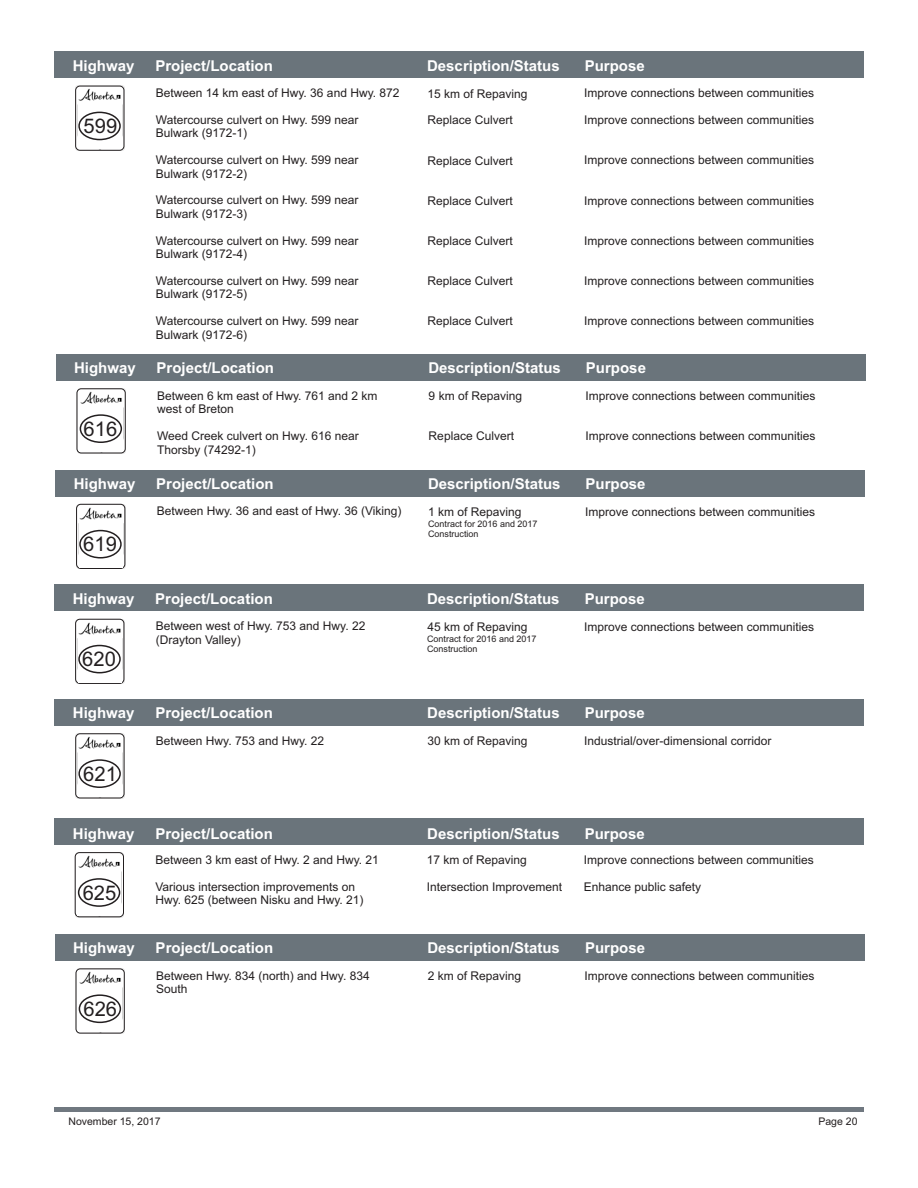
<style>
.page{position:relative;width:918px;height:1188px;background:#fff}
.page>*{position:absolute;margin:0;border:0;box-sizing:border-box;transform-origin:0 0}
.t1{font:20.25px "Arial";color:#231f20}
.t2{font:700 15px "Arial";color:#fff}
.t3{font:12px/13.4px "Arial";color:#231f20}
.t4{font:10.5px "Arial";color:#231f20}
.t5{font:9px/10.1px "Arial";color:#231f20}
</style>
<div class="page">
<div style="left:54px;top:1107px;width:810px;height:5px;background:#707880"></div>
<img style="left:75px;top:852px;width:49px;height:65px">
<img style="left:76px;top:969px;width:48px;height:64px">
<div style="left:75px;top:852px;width:49px;height:65px;border:1px solid #231f20;border-radius:4px"></div>
<div style="left:76px;top:969px;width:49px;height:64px;border:1px solid #231f20;border-radius:4px"></div>
<div style="left:77px;top:870px;width:44px;height:46px;background:#fff"></div>
<div style="left:78px;top:987px;width:44px;height:45px;background:#fff"></div>
<div style="left:78px;top:878px;width:42px;height:29px;border:2px solid #231f20;border-radius:50%"></div>
<div style="left:79px;top:994px;width:42px;height:29px;border:2px solid #231f20;border-radius:50%"></div>
<div style="left:54px;top:818px;width:810px;height:26px;background:#6a747b"></div>
<div style="left:55px;top:935px;width:809px;height:26px;background:#6a747b"></div>
<img style="left:76px;top:86px;width:48px;height:65px">
<img style="left:77px;top:389px;width:48px;height:64px">
<img style="left:77px;top:504px;width:48px;height:65px">
<img style="left:76px;top:619px;width:48px;height:65px">
<div style="left:75px;top:86px;width:49px;height:65px;border:1px solid #231f20;border-radius:4px"></div>
<div style="left:77px;top:388px;width:49px;height:65px;border:1px solid #231f20;border-radius:4px"></div>
<div style="left:76px;top:504px;width:49px;height:65px;border:1px solid #231f20;border-radius:4px"></div>
<div style="left:75px;top:619px;width:49px;height:65px;border:1px solid #231f20;border-radius:4px"></div>
<div style="left:78px;top:104px;width:44px;height:45px;background:#fff"></div>
<div style="left:79px;top:407px;width:44px;height:45px;background:#fff"></div>
<div style="left:79px;top:522px;width:44px;height:45px;background:#fff"></div>
<div style="left:78px;top:637px;width:44px;height:45px;background:#fff"></div>
<div style="left:78px;top:112px;width:43px;height:28px;border:2px solid #231f20;border-radius:50%"></div>
<div style="left:80px;top:414px;width:42px;height:29px;border:2px solid #231f20;border-radius:50%"></div>
<div style="left:79px;top:530px;width:43px;height:29px;border:2px solid #231f20;border-radius:50%"></div>
<div style="left:78px;top:645px;width:43px;height:28px;border:2px solid #231f20;border-radius:50%"></div>
<div style="left:55px;top:52px;width:809px;height:26px;background:#6a747b"></div>
<div style="left:56px;top:354px;width:809px;height:27px;background:#6a747b"></div>
<div style="left:56px;top:470px;width:809px;height:26px;background:#6a747b"></div>
<div style="left:55px;top:585px;width:809px;height:26px;background:#6a747b"></div>
<img style="left:76px;top:734px;width:48px;height:64px">
<div style="left:75px;top:733px;width:49px;height:65px;border:1px solid #231f20;border-radius:4px"></div>
<div style="left:78px;top:752px;width:44px;height:45px;background:#fff"></div>
<div style="left:78px;top:759px;width:43px;height:29px;border:2px solid #231f20;border-radius:50%"></div>
<div style="left:55px;top:699px;width:809px;height:26px;background:#6a747b"></div>
<p class="t2" style="left:73px;top:60px;width:63px">Highway</p>
<p class="t2" style="left:155px;top:60px;width:119px">Project/Location</p>
<p class="t2" style="left:427px;top:60px;width:134px">Description/Status</p>
<p class="t2" style="left:585px;top:60px;width:62px">Purpose</p>
<h1 class="t1" style="left:84px;top:118px;width:35px">599</h1>
<p class="t3" style="left:156px;top:87px;width:245px">Between 14 km east of Hwy. 36 and Hwy. 872</p>
<p class="t3" style="left:156px;top:114px;width:204px">Watercourse culvert on Hwy. 599 near<br>Bulwark (9172-1)</p>
<p class="t3" style="left:156px;top:154px;width:204px">Watercourse culvert on Hwy. 599 near<br>Bulwark (9172-2)</p>
<p class="t3" style="left:156px;top:195px;width:204px">Watercourse culvert on Hwy. 599 near<br>Bulwark (9172-3)</p>
<p class="t3" style="left:156px;top:235px;width:204px">Watercourse culvert on Hwy. 599 near<br>Bulwark (9172-4)</p>
<p class="t3" style="left:156px;top:275px;width:204px">Watercourse culvert on Hwy. 599 near<br>Bulwark (9172-5)</p>
<p class="t3" style="left:156px;top:315px;width:204px">Watercourse culvert on Hwy. 599 near<br>Bulwark (9172-6)</p>
<p class="t3" style="left:427px;top:88px;width:102px">15 km of Repaving</p>
<p class="t3" style="left:427px;top:115px;width:87px">Replace Culvert</p>
<p class="t3" style="left:427px;top:155px;width:87px">Replace Culvert</p>
<p class="t3" style="left:427px;top:195px;width:87px">Replace Culvert</p>
<p class="t3" style="left:427px;top:235px;width:87px">Replace Culvert</p>
<p class="t3" style="left:427px;top:275px;width:87px">Replace Culvert</p>
<p class="t3" style="left:427px;top:316px;width:87px">Replace Culvert</p>
<p class="t3" style="left:584px;top:88px;width:232px">Improve connections between communities</p>
<p class="t3" style="left:584px;top:114px;width:232px">Improve connections between communities</p>
<p class="t3" style="left:584px;top:155px;width:232px">Improve connections between communities</p>
<p class="t3" style="left:584px;top:195px;width:232px">Improve connections between communities</p>
<p class="t3" style="left:584px;top:235px;width:232px">Improve connections between communities</p>
<p class="t3" style="left:584px;top:275px;width:232px">Improve connections between communities</p>
<p class="t3" style="left:584px;top:316px;width:232px">Improve connections between communities</p>
<p class="t2" style="left:74px;top:362px;width:63px">Highway</p>
<p class="t2" style="left:157px;top:362px;width:119px">Project/Location</p>
<p class="t2" style="left:428px;top:362px;width:134px">Description/Status</p>
<p class="t2" style="left:586px;top:362px;width:62px">Purpose</p>
<h1 class="t1" style="left:84px;top:421px;width:35px">616</h1>
<p class="t3" style="left:157px;top:390px;width:222px">Between 6 km east of Hwy. 761 and 2 km west of Breton</p>
<p class="t3" style="left:157px;top:430px;width:203px">Weed Creek culvert on Hwy. 616 near<br>Thorsby (74292-1)</p>
<p class="t3" style="left:429px;top:390px;width:95px">9 km of Repaving</p>
<p class="t3" style="left:429px;top:431px;width:87px">Replace Culvert</p>
<p class="t3" style="left:585px;top:390px;width:232px">Improve connections between communities</p>
<p class="t3" style="left:585px;top:431px;width:232px">Improve connections between communities</p>
<p class="t2" style="left:74px;top:478px;width:63px">Highway</p>
<p class="t2" style="left:156px;top:478px;width:119px">Project/Location</p>
<p class="t2" style="left:428px;top:478px;width:134px">Description/Status</p>
<p class="t2" style="left:586px;top:478px;width:62px">Purpose</p>
<h1 class="t1" style="left:83px;top:536px;width:35px">619</h1>
<p class="t3" style="left:157px;top:506px;width:246px">Between Hwy. 36 and east of Hwy. 36 (Viking)</p>
<p class="t3" style="left:428px;top:506px;width:95px">1 km of Repaving</p>
<p class="t5" style="left:428px;top:519px;width:111px">Contract for 2016 and 2017<br>Construction</p>
<p class="t3" style="left:585px;top:506px;width:232px">Improve connections between communities</p>
<p class="t2" style="left:73px;top:593px;width:63px">Highway</p>
<p class="t2" style="left:155px;top:593px;width:119px">Project/Location</p>
<p class="t2" style="left:427px;top:593px;width:134px">Description/Status</p>
<p class="t2" style="left:585px;top:593px;width:62px">Purpose</p>
<h1 class="t1" style="left:82px;top:651px;width:35px">620</h1>
<p class="t3" style="left:156px;top:621px;width:211px">Between west of Hwy. 753 and Hwy. 22 (Drayton Valley)</p>
<p class="t3" style="left:427px;top:621px;width:102px">45 km of Repaving</p>
<p class="t5" style="left:427px;top:634px;width:111px">Contract for 2016 and 2017<br>Construction</p>
<p class="t3" style="left:584px;top:621px;width:232px">Improve connections between communities</p>
<p class="t2" style="left:73px;top:707px;width:63px">Highway</p>
<p class="t2" style="left:155px;top:707px;width:119px">Project/Location</p>
<p class="t2" style="left:427px;top:707px;width:134px">Description/Status</p>
<p class="t2" style="left:585px;top:707px;width:62px">Purpose</p>
<h1 class="t1" style="left:83px;top:766px;width:35px">621</h1>
<p class="t3" style="left:156px;top:735px;width:170px">Between Hwy. 753 and Hwy. 22</p>
<p class="t3" style="left:427px;top:735px;width:102px">30 km of Repaving</p>
<p class="t3" style="left:584px;top:735px;width:189px">Industrial/over-dimensional corridor</p>
<p class="t2" style="left:73px;top:828px;width:63px">Highway</p>
<p class="t2" style="left:155px;top:828px;width:119px">Project/Location</p>
<p class="t2" style="left:427px;top:828px;width:134px">Description/Status</p>
<p class="t2" style="left:585px;top:828px;width:62px">Purpose</p>
<h1 class="t1" style="left:83px;top:885px;width:35px">625</h1>
<p class="t3" style="left:155px;top:854px;width:225px">Between 3 km east of Hwy. 2 and Hwy. 21</p>
<p class="t3" style="left:155px;top:881px;width:210px">Various intersection improvements on<br>Hwy. 625 (between Nisku and Hwy. 21)</p>
<p class="t3" style="left:427px;top:854px;width:102px">17 km of Repaving</p>
<p class="t3" style="left:427px;top:881px;width:137px">Intersection Improvement</p>
<p class="t3" style="left:584px;top:854px;width:232px">Improve connections between communities</p>
<p class="t3" style="left:584px;top:881px;width:119px">Enhance public safety</p>
<p class="t2" style="left:73px;top:942px;width:63px">Highway</p>
<p class="t2" style="left:156px;top:942px;width:119px">Project/Location</p>
<p class="t2" style="left:427px;top:942px;width:134px">Description/Status</p>
<p class="t2" style="left:585px;top:942px;width:62px">Purpose</p>
<h1 class="t1" style="left:83px;top:1001px;width:35px">626</h1>
<p class="t3" style="left:156px;top:970px;width:215px">Between Hwy. 834 (north) and Hwy. 834<br>South</p>
<p class="t3" style="left:428px;top:971px;width:95px">2 km of Repaving</p>
<p class="t3" style="left:585px;top:970px;width:232px">Improve connections between communities</p>
<p class="t4" style="left:68px;top:1117px;width:94px">November 15, 2017</p>
<p class="t4" style="left:818px;top:1117px;width:41px">Page 20</p>
</div>
